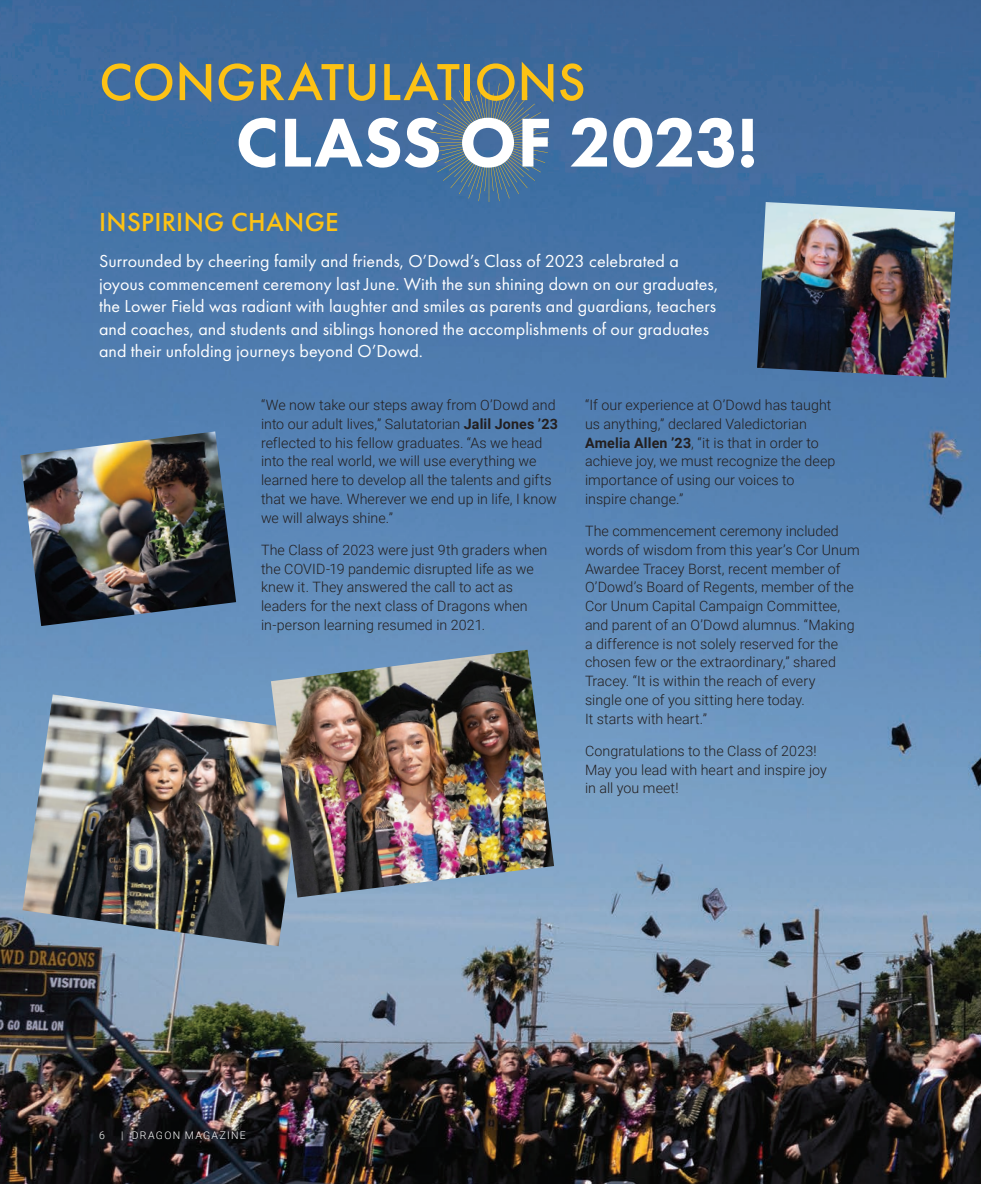
<style>
.page{position:relative;width:981px;height:1184px;background:#fff}
.page>*{position:absolute;margin:0;border:0;box-sizing:border-box;transform-origin:0 0}
.t1{font:800 71.55px "Futura PT";color:#fff}
.t2{font:500 54px "Futura PT";letter-spacing:.005em;color:#fdc214}
.t3{font:500 27px "Futura PT";letter-spacing:.015em;color:#fdc214}
.t4{font:18px/22.5px "Futura PT";letter-spacing:.005em;color:#fff}
.t5{font:300 14.25px/18.8px "Roboto";color:#231f20}
.t6{font:300 10.5px "Roboto";letter-spacing:.12em;color:#fff}
.s1{font-weight:700}
</style>
<div class="page">
<img style="left:0;top:0;width:981px;height:1184px">
<img style="left:20px;top:431px;width:216px;height:195px">
<img style="left:757px;top:202px;width:198px;height:176px">
<img style="left:22px;top:694px;width:287px;height:252px">
<img style="left:271px;top:649px;width:283px;height:248px">
<svg style="left:429px;top:82px;width:120px;height:120px;background:#4d7295"></svg>
<svg style="left:0;top:1178px;width:5px;height:6px"></svg>
<svg style="left:976px;top:1178px;width:5px;height:6px"></svg>
<h2 class="t2" style="left:99px;top:50px;width:488px">CONGRATULATIONS</h2>
<h1 class="t1" style="left:236px;top:98px;width:523px">CLASS OF 2023!</h1>
<h3 class="t3" style="left:99px;top:206px;width:241px">INSPIRING CHANGE</h3>
<p class="t4" style="left:99px;top:250px;width:621px">Surrounded by cheering family and friends, O’Dowd’s Class of 2023 celebrated a joyous commencement ceremony last June. With the sun shining down on our graduates, the Lower Field was radiant with laughter and smiles as parents and guardians, teachers and coaches, and students and siblings honored the accomplishments of our graduates and their unfolding journeys beyond O’Dowd.</p>
<p class="t5" style="left:261px;top:395px;width:298px">“We now take our steps away from O’Dowd and into our adult lives,” Salutatorian <span class="s1">Jalil Jones ’23 </span>reflected to his fellow graduates. “As we head into the real world, we will use everything we learned here to develop all the talents and gifts that we have. Wherever we end up in life, I know we will always shine.”</p>
<p class="t5" style="left:261px;top:540px;width:288px">The Class of 2023 were just 9th graders when the COVID-19 pandemic disrupted life as we knew it. They answered the call to act as leaders for the next class of Dragons when in-person learning resumed in 2021.</p>
<p class="t5" style="left:585px;top:395px;width:252px">“If our experience at O’Dowd has taught us anything,” declared Valedictorian <span class="s1">Amelia Allen ’23</span>, “it is that in order to achieve joy, we must recognize the deep importance of using our voices to inspire change.”</p>
<p class="t5" style="left:585px;top:521px;width:276px">The commencement ceremony included words of wisdom from this year’s Cor Unum Awardee Tracey Borst, recent member of O’Dowd’s Board of Regents, member of the Cor Unum Capital Campaign Committee, and parent of an O’Dowd alumnus. “Making a difference is not solely reserved for the chosen few or the extraordinary,” shared Tracey. “It is within the reach of every<br>single one of you sitting here today.<br>It starts with heart.”</p>
<p class="t5" style="left:585px;top:741px;width:243px">Congratulations to the Class of 2023!<br>May you lead with heart and inspire joy in all you meet!</p>
<p class="t6" style="left:99px;top:1127px;width:7px">6</p>
<p class="t6" style="left:121px;top:1127px;width:126px">| DRAGON MAGAZINE</p>
</div>
